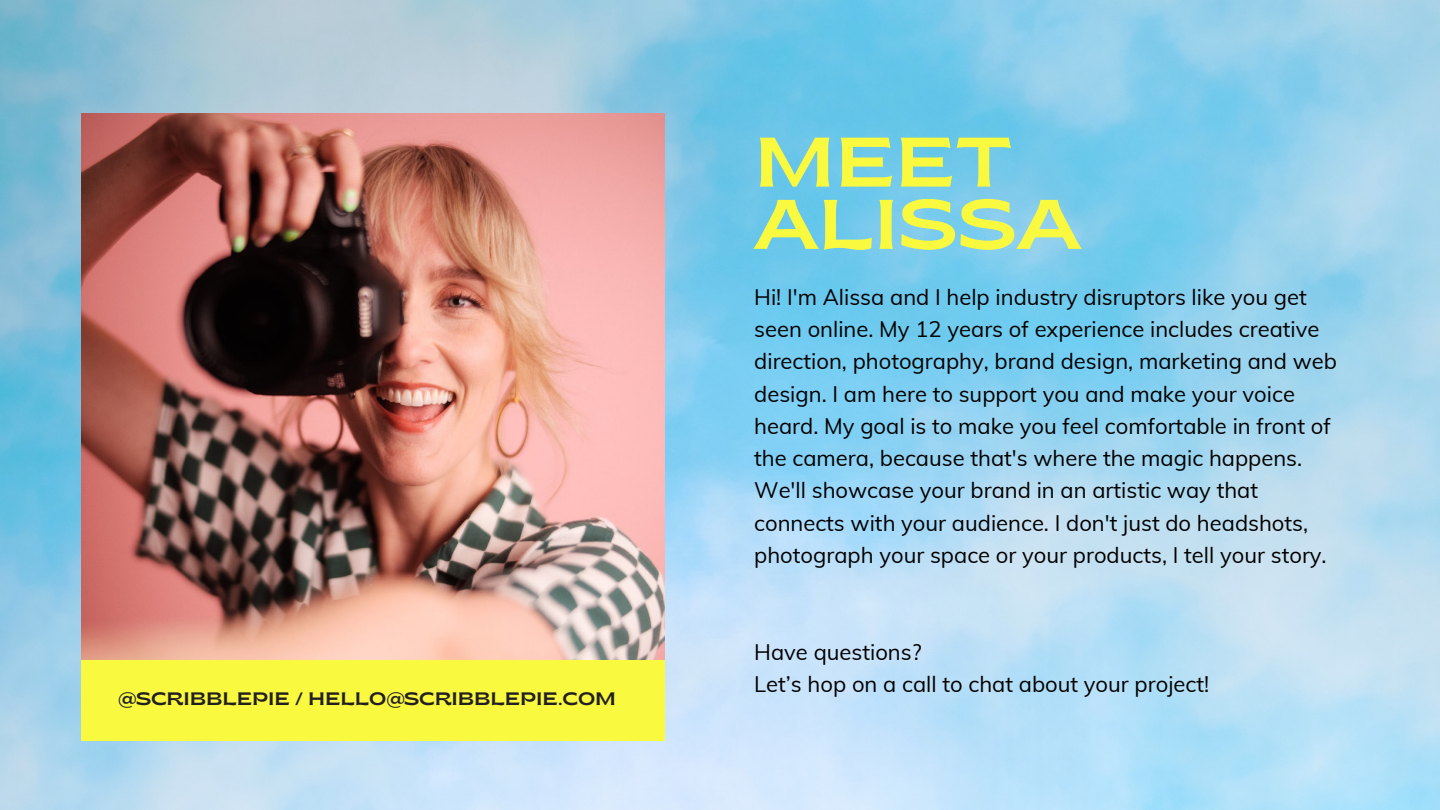
<style>
.page{position:relative;width:1440px;height:810px;background:#fff}
.page>*{position:absolute;margin:0;border:0;box-sizing:border-box;transform-origin:0 0}
.t1{font:semi-expanded 70px/62.2px "Brice";color:#f9f940}
.t2{font:22px/32.2px "Muli";color:#000}
.t3{font:semi-expanded 18px "Brice";color:#231f20}
</style>
<div class="page">
<img style="left:0;top:0;width:1440px;height:810px">
<img style="left:81px;top:114px;width:583px;height:546px">
<div style="left:81px;top:660px;width:584px;height:81px;background:#f9f940"></div>
<p class="t3" style="left:118px;top:691px;width:499px">@SCRIBBLEPIE / HELLO@SCRIBBLEPIE.COM</p>
<p class="t1" style="left:754px;top:138px;width:328px">MEET<br>ALISSA</p>
<p class="t2" style="left:754px;top:281px;width:584px">Hi! I'm Alissa and I help industry disruptors like you get seen online. My 12 years of experience includes creative direction, photography, brand design, marketing and web design. I am here to support you and make your voice heard. My goal is to make you feel comfortable in front of the camera, because that's where the magic happens.<br>We'll showcase your brand in an artistic way that connects with your audience. I don't just do headshots, photograph your space or your products, I tell your story.</p>
<p class="t2" style="left:754px;top:635px;width:169px">Have questions?</p>
<p class="t2" style="left:754px;top:668px;width:456px">Let’s hop on a call to chat about your project!</p>
</div>
